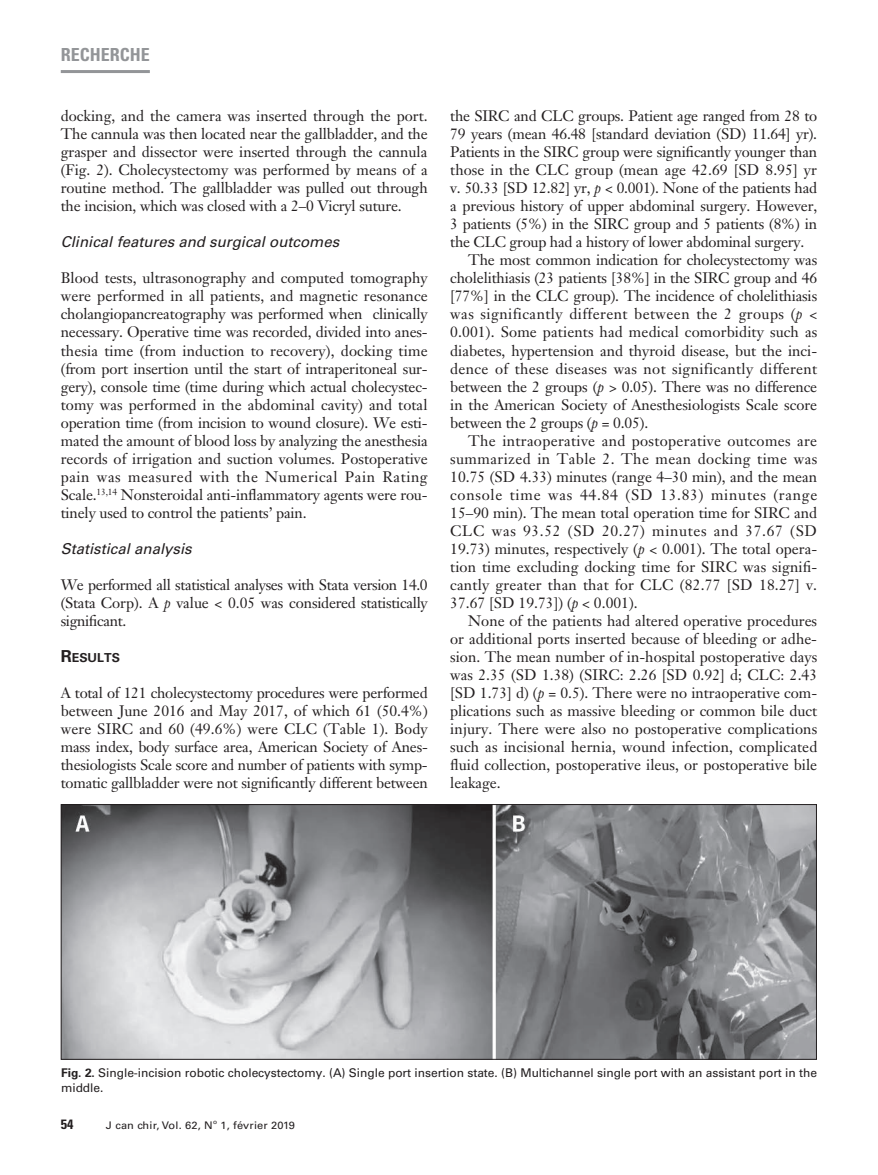
<style>
.page{position:relative;width:878px;height:1175px;background:#fff}
.page>*{position:absolute;margin:0;border:0;box-sizing:border-box;transform-origin:0 0}
.t1{font:700 condensed 18px "Univers LT Std";color:#939598}
.t2{font:15px/18px "Janson Text LT Std";color:#231f20;text-align:justify}
.t3{font:15px "Janson Text LT Std";letter-spacing:.02em;color:#231f20}
.t4{font:italic 15px "Univers LT Std";color:#231f20}
.t5{font:15px "Janson Text LT Std";letter-spacing:.03em;color:#231f20}
.t6{font:15px "Janson Text LT Std";letter-spacing:.045em;color:#231f20}
.t7{font:15px "Janson Text LT Std";letter-spacing:.025em;color:#231f20}
.t8{font:15px "Janson Text LT Std";letter-spacing:.04em;color:#231f20}
.t9{font:700 condensed 13.5px "Univers LT Std";color:#231f20;scale:1.05 1}
.t10{font:700 12.3px "Univers LT Std";color:#231f20}
.t11{font:12px/14.2px "Univers LT Std";letter-spacing:-.005em;color:#231f20}
.t12{font:10.5px "Univers LT Std";letter-spacing:.015em;color:#231f20;scale:1.05 1}
.t13{font:6.3px "Univers LT Std";color:#231f20;scale:1.05 1}
.s1{font-style:italic}
.s2{font-size:16.5px}
.s3{font-weight:700}
</style>
<div class="page">
<hr style="left:61px;top:70px;width:89px;height:3px;background:#939598">
<img style="left:63px;top:806px;width:751px;height:251px">
<div style="left:61px;top:804px;width:755px;height:255px;border:1px solid #231f20"></div>
<p class="t1" style="left:61px;top:44px;width:91px">RECHERCHE</p>
<p class="t2" style="left:61px;top:107px;width:368px">docking, and the camera was inserted through the port.<br>The cannula was then located near the gallbladder, and the grasper and dissector were inserted through the cannula (Fig. 2). Cholecystectomy was performed by means of a routine method. The gallbladder was pulled out through the incision, which was closed with a 2–0 Vicryl suture.</p>
<p class="t4" style="left:61px;top:233px;width:280px">Clinical features and surgical outcomes</p>
<p class="t2" style="left:61px;top:269px;width:368px">Blood tests, ultrasonography and computed tomography were performed in all patients, and magnetic resonance cholangiopancreatography was performed when clinically necessary. Operative time was recorded, divided into anes&shy;thesia time (from induction to recovery), docking time (from port insertion until the start of intraperitoneal sur&shy;gery), console time (time during which actual cholecystec&shy;tomy was performed in the abdominal cavity) and total operation time (from incision to wound closure). We esti&shy;mated the amount of blood loss by analyzing the anesthesia records of irrigation and suction volumes. Postoperative pain was measured with the Numerical Pain Rating Scale.<sup>13,14</sup> Nonsteroidal anti-inflammatory agents were rou&shy;tinely used to control the patients’ pain.</p>
<p class="t4" style="left:61px;top:539px;width:132px">Statistical analysis</p>
<p class="t2" style="left:61px;top:575px;width:368px">We performed all statistical analyses with Stata version 14.0 (Stata Corp). A <span class="s1">p</span> value &lt; 0.05 was considered statistically significant.</p>
<p class="t10" style="left:61px;top:650px;width:61px"><span class="s2">R</span>ESULTS</p>
<p class="t2" style="left:61px;top:683px;width:368px">A total of 121 cholecystectomy procedures were performed between June 2016 and May 2017, of which 61 (50.4%) were SIRC and 60 (49.6%) were CLC (Table 1). Body mass index, body surface area, American Society of Anes&shy;thesiologists Scale score and number of patients with symp&shy;tomatic gallbladder were not significantly different between</p>
<p class="t2" style="left:450px;top:107px;width:368px">the SIRC and CLC groups. Patient age ranged from 28 to</p>
<p class="t2" style="left:450px;top:125px;width:368px">79 years (mean 46.48 [standard deviation (SD) 11.64] yr).</p>
<p class="t2" style="left:450px;top:143px;width:368px">Patients in the SIRC group were significantly younger than</p>
<p class="t2" style="left:450px;top:161px;width:368px">those in the CLC group (mean age 42.69 [SD 8.95] yr</p>
<p class="t2" style="left:450px;top:179px;width:368px">v. 50.33 [SD 12.82] yr, <span class="s1">p</span> &lt; 0.001). None of the patients had</p>
<p class="t2" style="left:450px;top:197px;width:368px">a previous history of upper abdominal surgery. However,</p>
<p class="t2" style="left:450px;top:215px;width:368px">3 patients (5%) in the SIRC group and 5 patients (8%) in</p>
<p class="t2" style="left:450px;top:233px;width:355px">the CLC group had a history of lower abdominal surgery.</p>
<p class="t2" style="left:468px;top:251px;width:350px">The most common indication for cholecystectomy was</p>
<p class="t2" style="left:450px;top:269px;width:368px">cholelithiasis (23 patients [38%] in the SIRC group and 46</p>
<p class="t2" style="left:450px;top:287px;width:368px">[77%] in the CLC group). The incidence of cholelithiasis</p>
<p class="t5" style="left:450px;top:305px;width:368px">was significantly different between the 2 groups (<span class="s1">p</span> &lt;</p>
<p class="t2" style="left:450px;top:323px;width:368px">0.001). Some patients had medical comorbidity such as</p>
<p class="t2" style="left:450px;top:341px;width:368px">diabetes, hypertension and thyroid disease, but the inci-</p>
<p class="t3" style="left:450px;top:359px;width:368px">dence of these diseases was not significantly different</p>
<p class="t2" style="left:450px;top:377px;width:368px">between the 2 groups (<span class="s1">p</span> &gt; 0.05). There was no difference</p>
<p class="t2" style="left:450px;top:395px;width:368px">in the American Society of Anesthesiologists Scale score</p>
<p class="t2" style="left:450px;top:413px;width:199px">between the 2 groups (<span class="s1">p</span> = 0.05).</p>
<p class="t3" style="left:468px;top:431px;width:350px">The intraoperative and postoperative outcomes are</p>
<p class="t7" style="left:450px;top:449px;width:368px">summarized in Table 2. The mean docking time was</p>
<p class="t2" style="left:450px;top:467px;width:368px">10.75 (SD 4.33) minutes (range 4–30 min), and the mean</p>
<p class="t6" style="left:450px;top:485px;width:368px">console time was 44.84 (SD 13.83) minutes (range</p>
<p class="t2" style="left:450px;top:503px;width:368px">15–90 min). The mean total operation time for SIRC and</p>
<p class="t8" style="left:450px;top:521px;width:368px">CLC was 93.52 (SD 20.27) minutes and 37.67 (SD</p>
<p class="t2" style="left:450px;top:539px;width:368px">19.73) minutes, respectively (<span class="s1">p</span> &lt; 0.001). The total opera-</p>
<p class="t2" style="left:450px;top:557px;width:368px">tion time excluding docking time for SIRC was signifi-</p>
<p class="t2" style="left:450px;top:575px;width:368px">cantly greater than that for CLC (82.77 [SD 18.27] v.</p>
<p class="t2" style="left:450px;top:593px;width:189px">37.67 [SD 19.73]) (<span class="s1">p</span> &lt; 0.001).</p>
<p class="t2" style="left:468px;top:611px;width:350px">None of the patients had altered operative procedures</p>
<p class="t2" style="left:450px;top:629px;width:368px">or additional ports inserted because of bleeding or adhe-</p>
<p class="t2" style="left:450px;top:647px;width:368px">sion. The mean number of in-hospital postoperative days</p>
<p class="t2" style="left:450px;top:665px;width:368px">was 2.35 (SD 1.38) (SIRC: 2.26 [SD 0.92] d; CLC: 2.43</p>
<p class="t2" style="left:450px;top:683px;width:368px">[SD 1.73] d) (<span class="s1">p</span> = 0.5). There were no intraoperative com-</p>
<p class="t2" style="left:450px;top:701px;width:368px">plications such as massive bleeding or common bile duct</p>
<p class="t2" style="left:450px;top:719px;width:368px">injury. There were also no postoperative complications</p>
<p class="t2" style="left:450px;top:737px;width:368px">such as incisional hernia, wound infection, complicated</p>
<p class="t2" style="left:450px;top:755px;width:368px">fluid collection, postoperative ileus, or postoperative bile</p>
<p class="t2" style="left:450px;top:773px;width:52px">leakage.</p>
<p class="t11" style="left:61px;top:1066px;width:757px"><span class="s3">Fig. 2.</span> Single-incision robotic cholecystectomy. (A) Single port insertion state. (B) Multichannel single port with an assistant port in the middle.</p>
<p class="t9" style="left:61px;top:1116px;width:14px">54</p>
<p class="t12" style="left:106px;top:1119px;width:103px">J can chir, Vol. 62, N</p>
<p class="t13" style="left:213px;top:1117px;width:5px">o</p>
<p class="t12" style="left:220px;top:1119px;width:73px">1, février 2019</p>
</div>
